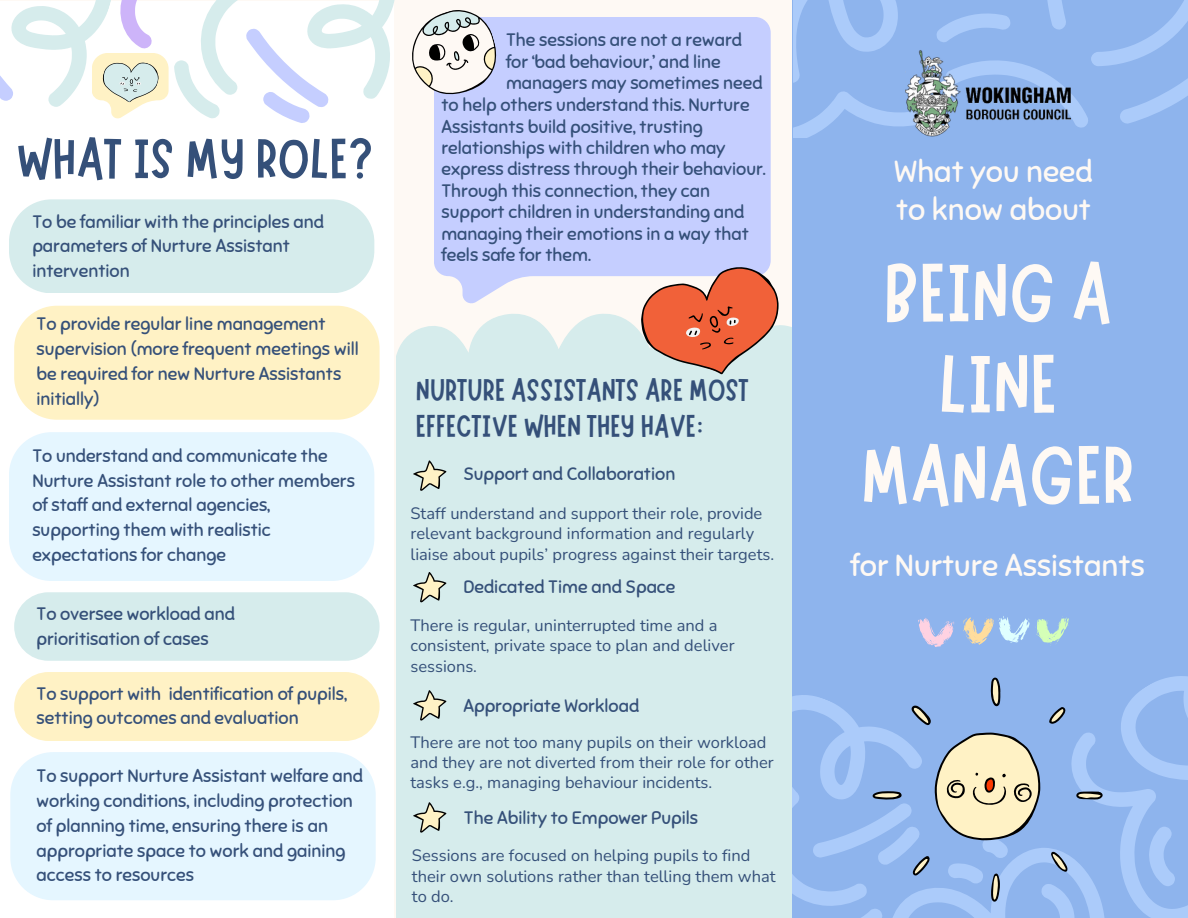
<style>
.page{position:relative;width:1188px;height:918px;background:#fff}
.page>*{position:absolute;margin:0;border:0;box-sizing:border-box;transform-origin:0 0}
.t1{font:83.25px/91.2px "Marykate";color:#fef9f4;text-align:center}
.t2{font:57px "Marykate";color:#355079}
.t3{font:31.5px/36px "Marykate";color:#355079}
.t4{font:30.45px/38.2px "Sniglet";color:#fef9f4}
.t5{font:18px/24.8px "Sniglet";color:#355079}
.t6{font:16.5px/20.2px "Nunito";color:#355079}
</style>
<div class="page">
<div style="left:792px;top:0;width:396px;height:918px;background:#8eb4ed"></div>
<div style="left:434px;top:17px;width:337px;height:286px;background:#c5ceff"></div>
<svg style="left:0;top:0;width:506px;height:123px"></svg>
<svg style="left:396px;top:312px;width:396px;height:105px;background:#daedec"></svg>
<div style="left:396px;top:417px;width:396px;height:501px;background:#d6ecec"></div>
<svg style="left:413px;top:460px;width:33px;height:31px"></svg>
<svg style="left:413px;top:572px;width:33px;height:31px"></svg>
<svg style="left:413px;top:690px;width:33px;height:31px"></svg>
<svg style="left:793px;top:0;width:395px;height:138px"></svg>
<img style="left:905px;top:32px;width:166px;height:106px">
<svg style="left:792px;top:616px;width:396px;height:302px"></svg>
<svg style="left:872px;top:677px;width:231px;height:225px"></svg>
<svg style="left:641px;top:266px;width:139px;height:108px;background:#dc8a75"></svg>
<div style="left:9px;top:199px;width:365px;height:94px;background:#d6ecec"></div>
<div style="left:14px;top:306px;width:365px;height:114px;background:#fff2c5"></div>
<div style="left:9px;top:432px;width:365px;height:149px;background:#e5f6ff"></div>
<div style="left:14px;top:592px;width:366px;height:69px;background:#d6ecec;border-radius:34px"></div>
<div style="left:14px;top:672px;width:366px;height:69px;background:#fff2c5;border-radius:34px"></div>
<div style="left:10px;top:752px;width:366px;height:148px;background:#e5f6ff"></div>
<svg style="left:413px;top:802px;width:33px;height:31px"></svg>
<h2 class="t2" style="left:17px;top:122px;width:358px">WHAT IS MY ROLE?</h2>
<p class="t5" style="left:32px;top:209px;width:293px">To be familiar with the principles and parameters of Nurture Assistant intervention</p>
<p class="t5" style="left:37px;top:312px;width:324px">To provide regular line management supervision (more frequent meetings will be required for new Nurture Assistants initially)</p>
<p class="t5" style="left:32px;top:444px;width:324px">To understand and communicate the<br>Nurture Assistant role to other members of staff and external agencies, supporting them with realistic expectations for change</p>
<p class="t5" style="left:37px;top:601px;width:200px">To oversee workload and prioritisation of cases</p>
<h4 class="t5" style="left:37px;top:681px;width:312px">To support with identification of pupils, setting outcomes and evaluation</h4>
<h1 class="t5" style="left:37px;top:764px;width:328px">To support Nurture Assistant welfare and working conditions, including protection of planning time, ensuring there is an appropriate space to work and gaining access to resources</h1>
<p class="t5" style="left:506px;top:30px;width:258px;line-height:21.3px">The sessions are not a reward for ‘bad behaviour,’ and line managers may sometimes need</p>
<h4 class="t5" style="left:441px;top:95px;width:326px;line-height:21.3px">to help others understand this. Nurture Assistants build positive, trusting relationships with children who may express distress through their behaviour.<br>Through this connection, they can support children in understanding and managing their emotions in a way that feels safe for them.</h4>
<h3 class="t3" style="left:416px;top:369px;width:334px">NURTURE ASSISTANTS ARE MOST<br>EFFECTIVE WHEN THEY HAVE:</h3>
<p class="t5" style="left:463px;top:461px;width:213px">Support and Collaboration</p>
<p class="t6" style="left:410px;top:503px;width:365px">Staff understand and support their role, provide relevant background information and regularly liaise about pupils’ progress against their targets.</p>
<p class="t5" style="left:463px;top:574px;width:214px">Dedicated Time and Space</p>
<p class="t6" style="left:410px;top:616px;width:326px">There is regular, uninterrupted time and a consistent, private space to plan and deliver sessions.</p>
<p class="t5" style="left:463px;top:693px;width:177px">Appropriate Workload</p>
<p class="t6" style="left:410px;top:732px;width:365px">There are not too many pupils on their workload and they are not diverted from their role for other tasks e.g., managing behaviour incidents.</p>
<p class="t5" style="left:464px;top:806px;width:236px">The Ability to Empower Pupils</p>
<p class="t6" style="left:412px;top:846px;width:365px">Sessions are focused on helping pupils to find their own solutions rather than telling them what to do.</p>
<p class="t4" style="left:894px;top:153px;width:200px">What you need to know about</p>
<p class="t1" style="left:861px;top:239px;width:276px">BEING A<br>LINE<br>MANAGER</p>
<p class="t4" style="left:851px;top:547px;width:295px">for Nurture Assistants</p>
</div>
